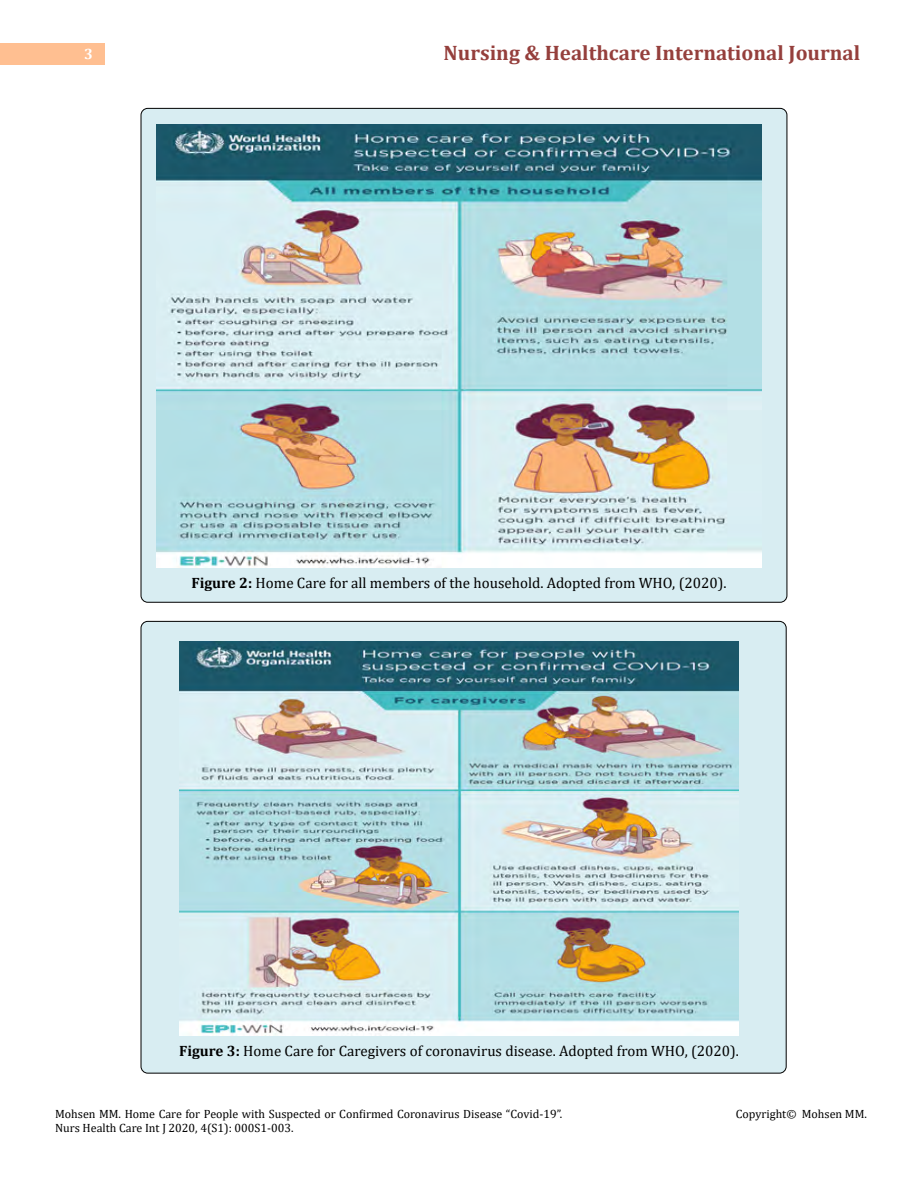
<style>
.page{position:relative;width:918px;height:1188px;background:#fff}
.page>*{position:absolute;margin:0;border:0;box-sizing:border-box;transform-origin:0 0}
.t1{font:700 21px "Cambria";color:#953f3c}
.t2{font:15px "Cambria";color:#000}
.t3{font:700 15px "Cambria";color:#fff}
.t4{font:12px/14.4px "Cambria";color:#000}
.s1{font-weight:700}
</style>
<div class="page">
<div style="left:0;top:43px;width:105px;height:21px;background:#ffbf91"></div>
<div style="left:141px;top:621px;width:645px;height:452px;background:#d8edf2;border-radius:7px"></div>
<div style="left:141px;top:108px;width:646px;height:494px;background:#d8edf2;border-radius:7px"></div>
<img style="left:157px;top:125px;width:604px;height:443px">
<img style="left:179px;top:642px;width:560px;height:394px">
<p class="t3" style="left:84px;top:44px;width:10px">3</p>
<h1 class="t1" style="left:444px;top:38px;width:418px">Nursing &amp; Healthcare International Journal</h1>
<p class="t2" style="left:192px;top:574px;width:536px"><span class="s1">Figure 2:</span> Home Care for all members of the household. Adopted from WHO, (2020).</p>
<p class="t2" style="left:179px;top:1042px;width:561px"><span class="s1">Figure 3:</span> Home Care for Caregivers of coronavirus disease. Adopted from WHO, (2020).</p>
<p class="t4" style="left:55px;top:1106px;width:509px">Mohsen MM. Home Care for People with Suspected or Confirmed Coronavirus Disease “Covid-19”.<br>Nurs Health Care Int J 2020, 4(S1): 000S1-003.</p>
<p class="t4" style="left:736px;top:1106px;width:133px">Copyright© Mohsen MM.</p>
</div>
